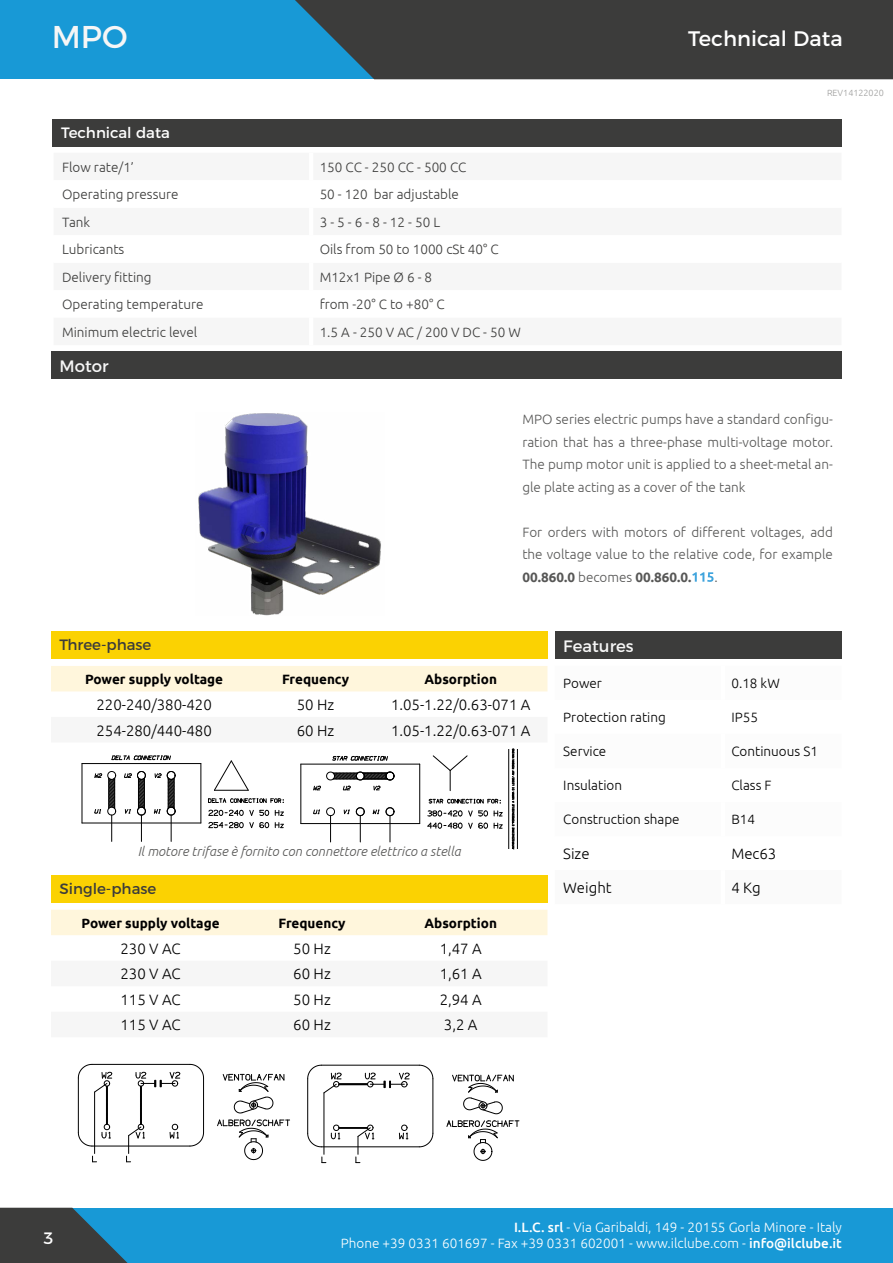
<style>
.page{position:relative;width:893px;height:1263px;background:#fff}
.page>*{position:absolute;margin:0;border:0;box-sizing:border-box;transform-origin:0 0}
.t1{font:31.5px "Montserrat";color:#f6f6f6}
.t2{font:21px "Montserrat";color:#fff}
.t3{font:16.5px "Montserrat";color:#f6f6f6}
.t4{font:16.5px "Montserrat";color:#fff}
.t5{font:300 15px "Ubuntu";color:#000}
.t6{font:15px "Montserrat";color:#3c3c3b}
.t7{font:15px "Montserrat";color:#fff}
.t8{font:300 13.5px/22.5px "Ubuntu";color:#575756;text-align:justify}
.t9{font:300 13.5px "Ubuntu";color:#3c3c3b}
.t10{font:300 13.5px/16.2px "Ubuntu";color:#fff;text-align:right}
.t11{font:300 13.5px "Ubuntu";color:#000}
.t12{font:700 13.5px "Ubuntu";color:#000}
.t13{font:italic 300 13.2px "Ubuntu";color:#575756}
.t14{font:300 9px "Ubuntu";color:#9d9d9c}
.s1{font-weight:700}
.s2{font-weight:700;color:#fff}
.s3{font-weight:500}
</style>
<div class="page">
<div style="left:0;top:0;width:893px;height:79px;background:#1899d6"></div>
<div style="left:295px;top:0;width:598px;height:79px;background:#3c3c3b"></div>
<div style="left:0;top:1208px;width:893px;height:55px;background:#1899d6"></div>
<svg style="left:0;top:1208px;width:128px;height:55px"></svg>
<div style="left:51px;top:351px;width:791px;height:28px;background:#3c3c3b"></div>
<img style="left:198px;top:413px;width:183px;height:203px">
<div style="left:53px;top:119px;width:789px;height:28px;background:#3c3c3b"></div>
<svg style="left:512px;top:749px;width:3px;height:100px"></svg>
<hr style="left:517px;top:749px;width:1px;height:100px;background:#000">
<svg style="left:433px;top:756px;width:34px;height:35px"></svg>
<svg style="left:326px;top:808px;width:9px;height:34px"></svg>
<svg style="left:386px;top:808px;width:8px;height:34px"></svg>
<svg style="left:356px;top:808px;width:8px;height:34px"></svg>
<hr style="left:301px;top:764px;width:1px;height:59px;background:#000">
<hr style="left:301px;top:764px;width:119px;height:1px;background:#000">
<hr style="left:419px;top:764px;width:1px;height:59px;background:#000">
<hr style="left:301px;top:823px;width:119px;height:1px;background:#000">
<svg style="left:326px;top:772px;width:68px;height:8px"></svg>
<svg style="left:429px;top:799px;width:72px;height:5px"></svg>
<svg style="left:428px;top:823px;width:34px;height:5px"></svg>
<svg style="left:468px;top:823px;width:4px;height:5px"></svg>
<svg style="left:479px;top:823px;width:9px;height:5px"></svg>
<svg style="left:494px;top:823px;width:8px;height:6px"></svg>
<svg style="left:428px;top:811px;width:34px;height:6px"></svg>
<svg style="left:468px;top:811px;width:4px;height:5px"></svg>
<svg style="left:479px;top:811px;width:9px;height:5px"></svg>
<svg style="left:494px;top:811px;width:8px;height:6px"></svg>
<svg style="left:373px;top:810px;width:6px;height:4px"></svg>
<svg style="left:374px;top:786px;width:7px;height:5px"></svg>
<svg style="left:344px;top:810px;width:5px;height:4px"></svg>
<svg style="left:343px;top:786px;width:8px;height:5px"></svg>
<svg style="left:313px;top:810px;width:7px;height:4px"></svg>
<svg style="left:314px;top:786px;width:7px;height:5px"></svg>
<svg style="left:332px;top:756px;width:56px;height:5px"></svg>
<hr style="left:508px;top:749px;width:1px;height:100px;background:#000">
<hr style="left:214px;top:790px;width:34px;height:1px;background:#000">
<svg style="left:214px;top:761px;width:34px;height:29px"></svg>
<hr style="left:82px;top:823px;width:119px;height:1px;background:#000">
<hr style="left:201px;top:763px;width:1px;height:60px;background:#000">
<hr style="left:82px;top:763px;width:119px;height:1px;background:#000">
<hr style="left:82px;top:763px;width:1px;height:60px;background:#000">
<svg style="left:108px;top:771px;width:8px;height:70px"></svg>
<svg style="left:208px;top:798px;width:76px;height:5px"></svg>
<svg style="left:209px;top:822px;width:34px;height:6px"></svg>
<svg style="left:250px;top:822px;width:3px;height:6px"></svg>
<svg style="left:260px;top:822px;width:9px;height:6px"></svg>
<svg style="left:275px;top:822px;width:8px;height:6px"></svg>
<svg style="left:209px;top:810px;width:34px;height:6px"></svg>
<svg style="left:250px;top:810px;width:3px;height:5px"></svg>
<svg style="left:260px;top:810px;width:9px;height:6px"></svg>
<svg style="left:275px;top:810px;width:8px;height:6px"></svg>
<svg style="left:95px;top:809px;width:6px;height:5px"></svg>
<svg style="left:154px;top:771px;width:21px;height:70px"></svg>
<svg style="left:124px;top:771px;width:21px;height:70px"></svg>
<svg style="left:95px;top:773px;width:7px;height:5px"></svg>
<svg style="left:112px;top:756px;width:59px;height:4px"></svg>
<svg style="left:190px;top:1132px;width:14px;height:14px"></svg>
<svg style="left:190px;top:1064px;width:14px;height:14px"></svg>
<hr style="left:94px;top:1092px;width:1px;height:61px;background:#000">
<hr style="left:92px;top:1064px;width:98px;height:1px;background:#000">
<hr style="left:203px;top:1078px;width:1px;height:54px;background:#000">
<hr style="left:92px;top:1146px;width:98px;height:1px;background:#000">
<svg style="left:223px;top:1074px;width:62px;height:39px"></svg>
<svg style="left:217px;top:1120px;width:73px;height:40px"></svg>
<svg style="left:92px;top:1156px;width:5px;height:6px"></svg>
<svg style="left:78px;top:1064px;width:34px;height:82px"></svg>
<svg style="left:126px;top:1072px;width:54px;height:90px"></svg>
<svg style="left:419px;top:1133px;width:14px;height:14px"></svg>
<svg style="left:419px;top:1065px;width:14px;height:14px"></svg>
<hr style="left:324px;top:1093px;width:1px;height:61px;background:#000">
<hr style="left:307px;top:1079px;width:1px;height:54px;background:#000">
<hr style="left:321px;top:1065px;width:98px;height:1px;background:#000">
<hr style="left:433px;top:1079px;width:1px;height:54px;background:#000">
<hr style="left:321px;top:1146px;width:98px;height:1px;background:#000">
<svg style="left:452px;top:1075px;width:62px;height:39px"></svg>
<svg style="left:447px;top:1120px;width:72px;height:40px"></svg>
<svg style="left:399px;top:1125px;width:9px;height:14px"></svg>
<svg style="left:308px;top:1065px;width:101px;height:28px"></svg>
<svg style="left:308px;top:1125px;width:66px;height:38px"></svg>
<div style="left:555px;top:631px;width:286px;height:28px;background:#3c3c3b"></div>
<div style="left:51px;top:631px;width:496px;height:28px;background:#fbd202"></div>
<div style="left:51px;top:875px;width:496px;height:28px;background:#fbd202"></div>
<div style="left:51px;top:666px;width:496px;height:25px;background:#fff6dc"></div>
<div style="left:51px;top:910px;width:496px;height:25px;background:#fff6dc"></div>
<h1 class="t1" style="left:52px;top:12px;width:77px">MPO</h1>
<h2 class="t2" style="left:688px;top:22px;width:156px">Technical Data</h2>
<p class="t7" style="left:61px;top:120px;width:110px">Technical data</p>
<p class="t9" style="left:62px;top:159px;width:73px">Flow rate/1’</p>
<p class="t9" style="left:320px;top:159px;width:148px">150 CC - 250 CC - 500 CC</p>
<p class="t9" style="left:62px;top:186px;width:118px">Operating pressure</p>
<p class="t9" style="left:320px;top:186px;width:141px">50 - 120 bar adjustable</p>
<p class="t9" style="left:62px;top:214px;width:30px">Tank</p>
<p class="t9" style="left:320px;top:214px;width:122px">3 - 5 - 6 - 8 - 12 - 50 L</p>
<p class="t9" style="left:62px;top:241px;width:64px">Lubricants</p>
<p class="t9" style="left:320px;top:241px;width:180px">Oils from 50 to 1000 cSt 40° C</p>
<p class="t9" style="left:62px;top:269px;width:91px">Delivery fitting</p>
<p class="t9" style="left:320px;top:269px;width:114px">M12x1 Pipe Ø 6 - 8</p>
<p class="t9" style="left:62px;top:296px;width:143px">Operating temperature</p>
<p class="t9" style="left:320px;top:296px;width:127px">from -20° C to +80° C</p>
<p class="t9" style="left:62px;top:324px;width:137px">Minimum electric level</p>
<p class="t9" style="left:320px;top:324px;width:203px">1.5 A - 250 V AC / 200 V DC - 50 W</p>
<p class="t3" style="left:60px;top:353px;width:51px">Motor</p>
<p class="t14" style="left:827px;top:88px;width:58px">REV14122020</p>
<p class="t8" style="left:522px;top:408px;width:312px">MPO series electric pumps have a standard configu&shy;ration that has a three-phase multi-voltage motor.<br>The pump motor unit is applied to a sheet-metal an&shy;gle plate acting as a cover of the tank</p>
<p class="t8" style="left:522px;top:520px;width:312px">For orders with motors of different voltages, add the voltage value to the relative code, for example <span class="s1">00.860.0</span> becomes <span class="s1">00.860.0.</span><span class="s2">115</span>.</p>
<p class="t6" style="left:60px;top:633px;width:93px">Three-phase</p>
<p class="t3" style="left:563px;top:633px;width:72px">Features</p>
<p class="t12" style="left:85px;top:671px;width:140px">Power supply voltage</p>
<p class="t12" style="left:282px;top:671px;width:69px">Frequency</p>
<p class="t12" style="left:424px;top:671px;width:74px">Absorption</p>
<p class="t5" style="left:96px;top:696px;width:117px">220-240/380-420</p>
<p class="t5" style="left:297px;top:696px;width:39px">50 Hz</p>
<p class="t5" style="left:391px;top:696px;width:141px">1.05-1.22/0.63-071 A</p>
<p class="t5" style="left:96px;top:721px;width:117px">254-280/440-480</p>
<p class="t5" style="left:297px;top:721px;width:39px">60 Hz</p>
<p class="t5" style="left:391px;top:721px;width:141px">1.05-1.22/0.63-071 A</p>
<p class="t13" style="left:138px;top:844px;width:324px">Il motore trifase è fornito con connettore elettrico a stella</p>
<p class="t6" style="left:60px;top:876px;width:98px">Single-phase</p>
<p class="t12" style="left:82px;top:915px;width:140px">Power supply voltage</p>
<p class="t12" style="left:278px;top:915px;width:69px">Frequency</p>
<p class="t12" style="left:424px;top:915px;width:74px">Absorption</p>
<p class="t5" style="left:120px;top:939px;width:62px">230 V AC</p>
<p class="t5" style="left:293px;top:939px;width:39px">50 Hz</p>
<p class="t5" style="left:440px;top:939px;width:44px">1,47 A</p>
<p class="t5" style="left:120px;top:965px;width:62px">230 V AC</p>
<p class="t5" style="left:293px;top:965px;width:39px">60 Hz</p>
<p class="t5" style="left:440px;top:965px;width:44px">1,61 A</p>
<p class="t5" style="left:120px;top:990px;width:62px">115 V AC</p>
<p class="t5" style="left:293px;top:990px;width:39px">50 Hz</p>
<p class="t5" style="left:440px;top:990px;width:44px">2,94 A</p>
<p class="t5" style="left:120px;top:1016px;width:62px">115 V AC</p>
<p class="t5" style="left:293px;top:1016px;width:39px">60 Hz</p>
<p class="t5" style="left:444px;top:1016px;width:35px">3,2 A</p>
<p class="t11" style="left:563px;top:675px;width:40px">Power</p>
<p class="t11" style="left:731px;top:675px;width:50px">0.18 kW</p>
<p class="t11" style="left:563px;top:709px;width:104px">Protection rating</p>
<p class="t11" style="left:731px;top:709px;width:28px">IP55</p>
<p class="t11" style="left:563px;top:743px;width:44px">Service</p>
<p class="t11" style="left:731px;top:743px;width:88px">Continuous S1</p>
<p class="t11" style="left:563px;top:777px;width:60px">Insulation</p>
<p class="t11" style="left:731px;top:777px;width:42px">Class F</p>
<p class="t11" style="left:563px;top:811px;width:118px">Construction shape</p>
<p class="t11" style="left:731px;top:811px;width:25px">B14</p>
<p class="t5" style="left:563px;top:844px;width:28px">Size</p>
<p class="t5" style="left:731px;top:844px;width:47px">Mec63</p>
<p class="t5" style="left:563px;top:878px;width:50px">Weight</p>
<p class="t5" style="left:731px;top:878px;width:31px">4 Kg</p>
<p class="t4" style="left:44px;top:1225px;width:12px">3</p>
<p class="t10" style="left:341px;top:1219px;width:502px"><span class="s3">I.L.C. srl</span> - Via Garibaldi, 149 - 20155 Gorla Minore - Italy<br>Phone +39 0331 601697 - Fax +39 0331 602001 - www.ilclube.com - <span class="s3">info@ilclube.it</span></p>
</div>
